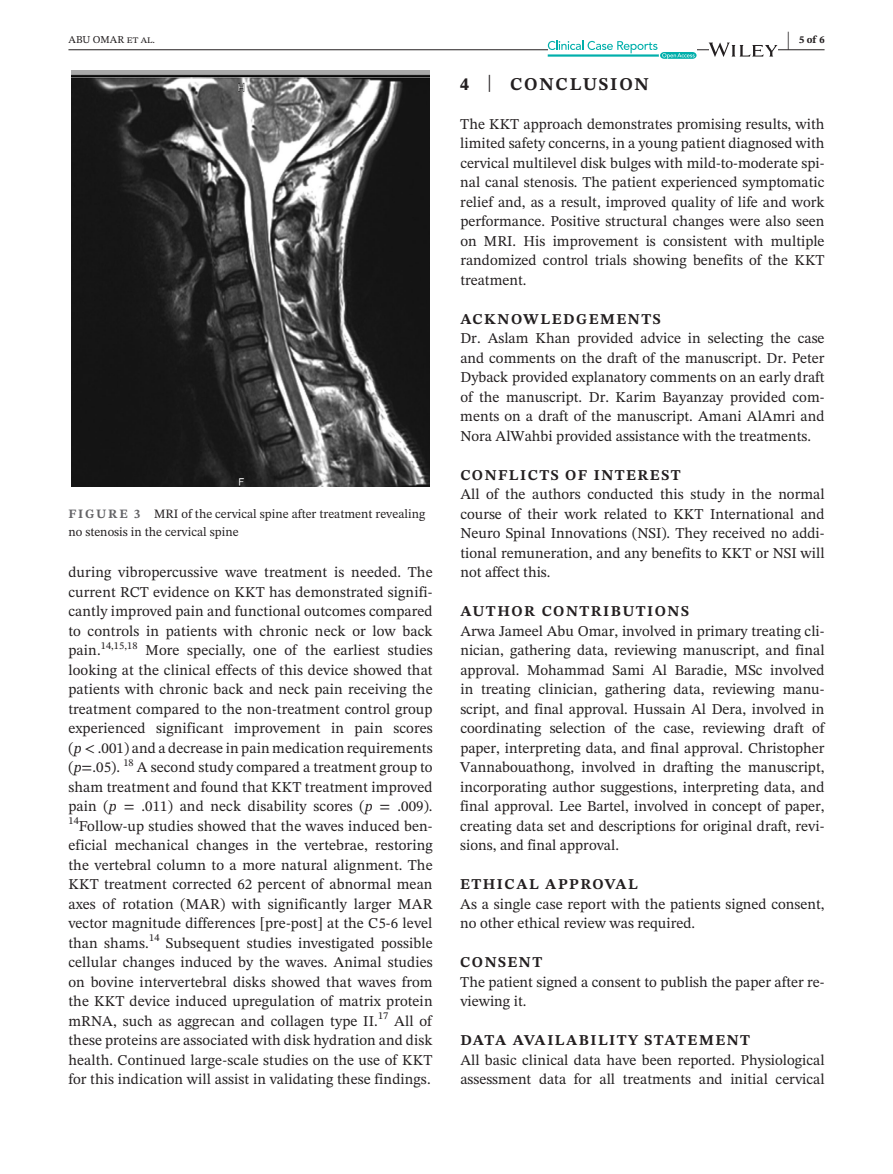
<style>
.page{position:relative;width:893px;height:1174px;background:#fff}
.page>*{position:absolute;margin:0;border:0;box-sizing:border-box;transform-origin:0 0}
.t1{font:700 21px "STIX Two Text";color:#231f20;scale:.42 1}
.t2{font:700 18px "STIX Two Text";letter-spacing:.1em;color:#231f20}
.t3{font:15px/19.5px "STIX Two Text";color:#231f20;text-align:justify}
.t4{font:700 15px "STIX Two Text";letter-spacing:.1em;color:#231f20}
.t5{font:12.75px/18px "STIX Two Text";color:#231f20}
.t6{font:10.5px "STIX Two Text";letter-spacing:.005em;color:#231f20}
.t7{font:700 10.5px "STIX Two Text";color:#231f20}
.s1{font-weight:700;color:#636366}
.s2{font-style:italic}
.s3{font-weight:400;font-size:23.7px}
</style>
<div class="page">
<hr style="left:68px;top:49px;width:756px;height:1px;background:#231f20">
<svg style="left:548px;top:41px;width:148px;height:18px"></svg>
<svg style="left:709px;top:43px;width:68px;height:14px"></svg>
<div style="left:68px;top:70px;width:365px;height:416px;background:linear-gradient(to bottom,#fff,#fff)"></div>
<img style="left:72px;top:70px;width:357px;height:416px">
<h1 class="t1" style="left:787px;top:24px;width:8px">|</h1>
<p class="t6" style="left:68px;top:32px;width:88px">ABU OMAR et al.</p>
<p class="t7" style="left:799px;top:32px;width:27px">5 of 6</p>
<p class="t5" style="left:68px;top:505px;width:358px"><span class="s1">FIGURE 3</span> MRI of the cervical spine after treatment revealing no stenosis in the cervical spine</p>
<p class="t3" style="left:68px;top:562px;width:366px">during vibropercussive wave treatment is needed. The current RCT evidence on KKT has demonstrated signifi&shy;cantly improved pain and functional outcomes compared to controls in patients with chronic neck or low back pain.</p>
<p class="t6" style="left:101px;top:637px;width:38px">14,15,18</p>
<p class="t3" style="left:68px;top:640px;width:366px;text-indent:77px">More specially, one of the earliest studies looking at the clinical effects of this device showed that patients with chronic back and neck pain receiving the treatment compared to the non-treatment control group experienced significant improvement in pain scores (<span class="s2">p</span> &lt; .001) and a decrease in pain medication requirements (<span class="s2">p</span>=.05).</p>
<p class="t6" style="left:123px;top:754px;width:12px">18</p>
<p class="t3" style="left:68px;top:757px;width:366px;text-indent:68px">A second study compared a treatment group to sham treatment and found that KKT treatment improved pain (<span class="s2">p</span> = .011) and neck disability scores (<span class="s2">p</span> = .009).</p>
<p class="t6" style="left:68px;top:813px;width:12px">14</p>
<p class="t3" style="left:68px;top:816px;width:366px;text-indent:11px">Follow-up studies showed that the waves induced ben&shy;eficial mechanical changes in the vertebrae, restoring the vertebral column to a more natural alignment. The KKT treatment corrected 62 percent of abnormal mean axes of rotation (MAR) with significantly larger MAR vector magnitude differences [pre-post] at the C5-6 level than shams.</p>
<p class="t6" style="left:149px;top:930px;width:12px">14</p>
<p class="t3" style="left:68px;top:933px;width:366px;text-indent:98px">Subsequent studies investigated possible cellular changes induced by the waves. Animal studies on bovine intervertebral disks showed that waves from the KKT device induced upregulation of matrix protein mRNA, such as aggrecan and collagen type II.</p>
<p class="t6" style="left:378px;top:1008px;width:12px">17</p>
<p class="t3" style="left:68px;top:1011px;width:366px;text-indent:326px">All of these proteins are associated with disk hydration and disk health. Continued large-scale studies on the use of KKT for this indication will assist in validating these findings.</p>
<p class="t2" style="left:460px;top:71px;width:190px">4 <span class="s3">|</span> CONCLUSION</p>
<p class="t3" style="left:460px;top:114px;width:366px">The KKT approach demonstrates promising results, with limited safety concerns, in a young patient diagnosed with cervical multilevel disk bulges with mild-to-moderate spi&shy;nal canal stenosis. The patient experienced symptomatic relief and, as a result, improved quality of life and work performance. Positive structural changes were also seen on MRI. His improvement is consistent with multiple randomized control trials showing benefits of the KKT treatment.</p>
<p class="t4" style="left:460px;top:308px;width:202px">ACKNOWLEDGEMENTS</p>
<p class="t3" style="left:460px;top:328px;width:366px">Dr. Aslam Khan provided advice in selecting the case and comments on the draft of the manuscript. Dr. Peter Dyback provided explanatory comments on an early draft of the manuscript. Dr. Karim Bayanzay provided com&shy;ments on a draft of the manuscript. Amani AlAmri and Nora AlWahbi provided assistance with the treatments.</p>
<p class="t4" style="left:460px;top:464px;width:222px">CONFLICTS OF INTEREST</p>
<p class="t3" style="left:460px;top:484px;width:366px">All of the authors conducted this study in the normal course of their work related to KKT International and Neuro Spinal Innovations (NSI). They received no addi&shy;tional remuneration, and any benefits to KKT or NSI will not affect this.</p>
<p class="t4" style="left:460px;top:600px;width:230px">AUTHOR CONTRIBUTIONS</p>
<p class="t3" style="left:460px;top:621px;width:366px">Arwa Jameel Abu Omar, involved in primary treating cli&shy;nician, gathering data, reviewing manuscript, and final approval. Mohammad Sami Al Baradie, MSc involved in treating clinician, gathering data, reviewing manu&shy;script, and final approval. Hussain Al Dera, involved in coordinating selection of the case, reviewing draft of paper, interpreting data, and final approval. Christopher Vannabouathong, involved in drafting the manuscript, incorporating author suggestions, interpreting data, and final approval. Lee Bartel, involved in concept of paper, creating data set and descriptions for original draft, revi&shy;sions, and final approval.</p>
<p class="t4" style="left:460px;top:873px;width:179px">ETHICAL APPROVAL</p>
<p class="t3" style="left:460px;top:894px;width:366px">As a single case report with the patients signed consent, no other ethical review was required.</p>
<p class="t4" style="left:460px;top:951px;width:83px">CONSENT</p>
<p class="t3" style="left:460px;top:972px;width:366px">The patient signed a consent to publish the paper after re&shy;viewing it.</p>
<p class="t4" style="left:460px;top:1029px;width:291px">DATA AVAILABILITY STATEMENT</p>
<p class="t3" style="left:460px;top:1050px;width:366px">All basic clinical data have been reported. Physiological assessment data for all treatments and initial cervical</p>
</div>
